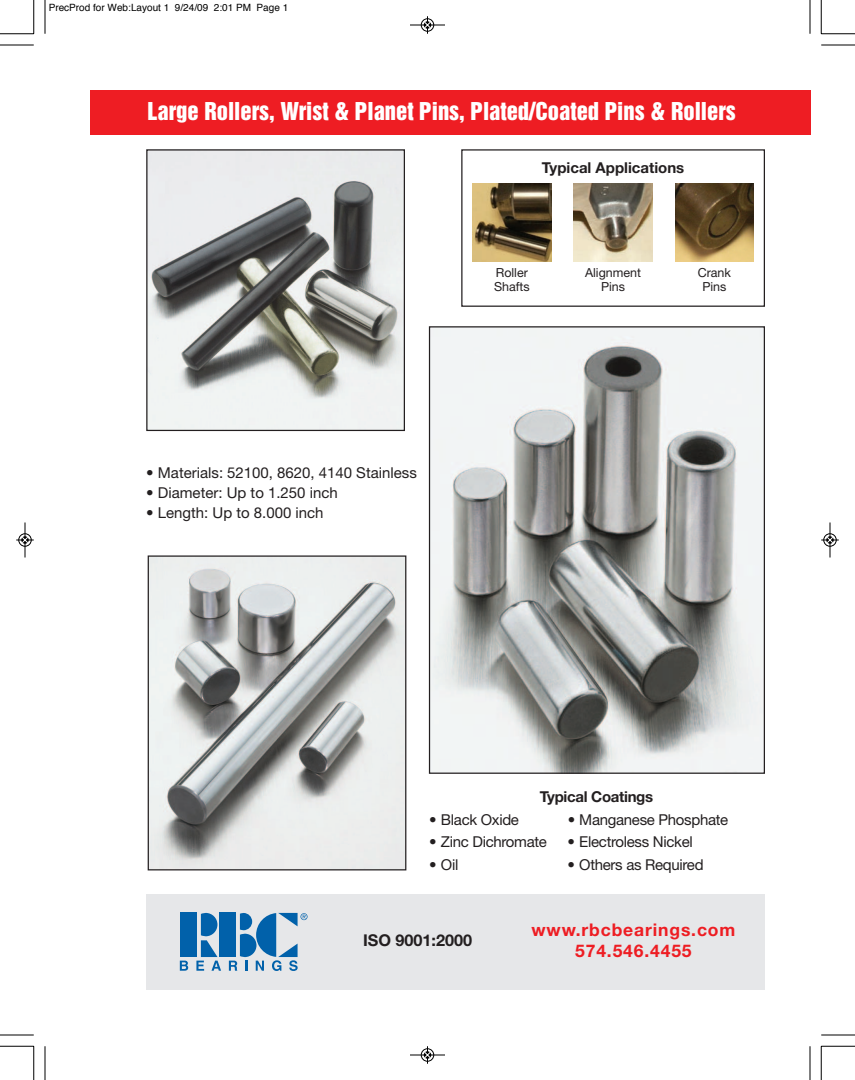
<style>
.page{position:relative;width:855px;height:1080px;background:#fff}
.page>*{position:absolute;margin:0;border:0;box-sizing:border-box;transform-origin:0 0}
.t1{font:22.5px "Helvetica Inserat";color:#fff}
.t2{font:700 17.5px/21px "Helvetica Neue";letter-spacing:.05em;color:#ee1d23;text-align:center}
.t3{font:700 16.25px "Helvetica Neue";color:#231f20}
.t4{font:15px "Helvetica Neue";letter-spacing:-.02em;color:#231f20}
.t5{font:15px "Helvetica Neue";color:#231f20}
.t6{font:700 15px "Helvetica Neue";color:#231f20}
.t7{font:700 15px "Helvetica Neue";letter-spacing:-.02em;color:#231f20}
.t8{font:12.5px/13.8px "Helvetica Neue";color:#231f20;text-align:center}
.t9{font:10px "Helvetica";color:#000}
</style>
<div class="page">
<div style="left:146px;top:894px;width:619px;height:96px;background:#e6e7e9"></div>
<div style="left:180px;top:913px;width:17px;height:44px;background:#0161aa"></div>
<div style="left:219px;top:913px;width:17px;height:44px;background:#0161aa"></div>
<svg style="left:180px;top:961px;width:8px;height:10px"></svg>
<svg style="left:196px;top:913px;width:25px;height:58px"></svg>
<svg style="left:229px;top:913px;width:79px;height:58px"></svg>
<div style="left:90px;top:90px;width:720px;height:45px;background:#ee1d23"></div>
<img style="left:150px;top:557px;width:254px;height:311px">
<div style="left:148px;top:555px;width:258px;height:315px;border:1px solid #231f20"></div>
<div style="left:461px;top:149px;width:304px;height:158px;border:1px solid #231f20"></div>
<img style="left:472px;top:183px;width:79px;height:79px">
<img style="left:574px;top:183px;width:78px;height:79px">
<img style="left:675px;top:183px;width:79px;height:79px">
<img style="left:431px;top:328px;width:332px;height:444px">
<div style="left:429px;top:326px;width:336px;height:448px;border:1px solid #231f20"></div>
<img style="left:148px;top:151px;width:255px;height:278px">
<div style="left:146px;top:149px;width:259px;height:282px;border:1px solid #231f20"></div>
<hr style="left:45px;top:0;width:1px;height:34px;background:#000">
<hr style="left:0;top:45px;width:34px;height:1px;background:#000">
<hr style="left:810px;top:0;width:1px;height:34px;background:#000">
<hr style="left:821px;top:45px;width:34px;height:1px;background:#000">
<hr style="left:45px;top:1046px;width:1px;height:34px;background:#000">
<hr style="left:0;top:1035px;width:34px;height:1px;background:#000">
<hr style="left:810px;top:1046px;width:1px;height:34px;background:#000">
<hr style="left:821px;top:1035px;width:34px;height:1px;background:#000">
<hr style="left:34px;top:0;width:1px;height:34px;background:#000">
<hr style="left:0;top:34px;width:34px;height:1px;background:#000">
<hr style="left:821px;top:0;width:1px;height:34px;background:#000">
<hr style="left:821px;top:34px;width:34px;height:1px;background:#000">
<hr style="left:34px;top:1046px;width:1px;height:34px;background:#000">
<hr style="left:0;top:1046px;width:34px;height:1px;background:#000">
<hr style="left:821px;top:1046px;width:1px;height:34px;background:#000">
<hr style="left:821px;top:1046px;width:34px;height:1px;background:#000">
<div style="left:421px;top:18px;width:13px;height:14px;border:1px solid #fff;border-radius:50%"></div>
<hr style="left:410px;top:25px;width:35px;height:1px;background:#000">
<div style="left:421px;top:19px;width:13px;height:12px;border:1px solid #000;border-radius:50%"></div>
<svg style="left:424px;top:16px;width:7px;height:18px"></svg>
<div style="left:421px;top:1048px;width:13px;height:14px;border:1px solid #fff;border-radius:50%"></div>
<hr style="left:410px;top:1055px;width:35px;height:1px;background:#000">
<div style="left:421px;top:1049px;width:13px;height:12px;border:1px solid #000;border-radius:50%"></div>
<svg style="left:424px;top:1046px;width:7px;height:18px"></svg>
<div style="left:18px;top:533px;width:14px;height:14px;border:1px solid #fff;border-radius:50%"></div>
<hr style="left:25px;top:522px;width:1px;height:36px;background:#000">
<div style="left:19px;top:534px;width:12px;height:12px;border:1px solid #000;border-radius:50%"></div>
<svg style="left:16px;top:537px;width:18px;height:6px"></svg>
<div style="left:823px;top:533px;width:14px;height:14px;border:1px solid #fff;border-radius:50%"></div>
<hr style="left:830px;top:522px;width:1px;height:36px;background:#000">
<div style="left:824px;top:534px;width:12px;height:12px;border:1px solid #000;border-radius:50%"></div>
<svg style="left:821px;top:537px;width:18px;height:6px"></svg>
<p class="t9" style="left:49px;top:4px;width:241px">PrecProd for Web:Layout 1 9/24/09 2:01 PM Page 1</p>
<h1 class="t1" style="left:148px;top:102px;width:590px">Large Rollers, Wrist &amp; Planet Pins, Plated/Coated Pins &amp; Rollers</h1>
<p class="t6" style="left:542px;top:162px;width:144px">Typical Applications</p>
<p class="t5" style="left:146px;top:467px;width:272px">• Materials: 52100, 8620, 4140 Stainless</p>
<p class="t5" style="left:146px;top:487px;width:193px">• Diameter: Up to 1.250 inch</p>
<p class="t5" style="left:146px;top:507px;width:179px">• Length: Up to 8.000 inch</p>
<p class="t8" style="left:494px;top:267px;width:37px;text-align:left">Roller<br>Shafts</p>
<p class="t8" style="left:698px;top:267px;width:35px">Crank<br>Pins</p>
<p class="t8" style="left:585px;top:267px;width:57px">Alignment<br>Pins</p>
<p class="t7" style="left:540px;top:791px;width:115px">Typical Coatings</p>
<p class="t4" style="left:429px;top:814px;width:91px">• Black Oxide</p>
<p class="t4" style="left:568px;top:814px;width:162px">• Manganese Phosphate</p>
<p class="t4" style="left:429px;top:836px;width:119px">• Zinc Dichromate</p>
<p class="t4" style="left:568px;top:836px;width:127px">• Electroless Nickel</p>
<p class="t4" style="left:429px;top:859px;width:31px">• Oil</p>
<p class="t4" style="left:568px;top:859px;width:137px">• Others as Required</p>
<p class="t3" style="left:363px;top:934px;width:111px">ISO 9001:2000</p>
<p class="t2" style="left:532px;top:921px;width:205px">www.rbcbearings.com<br>574.546.4455</p>
</div>
